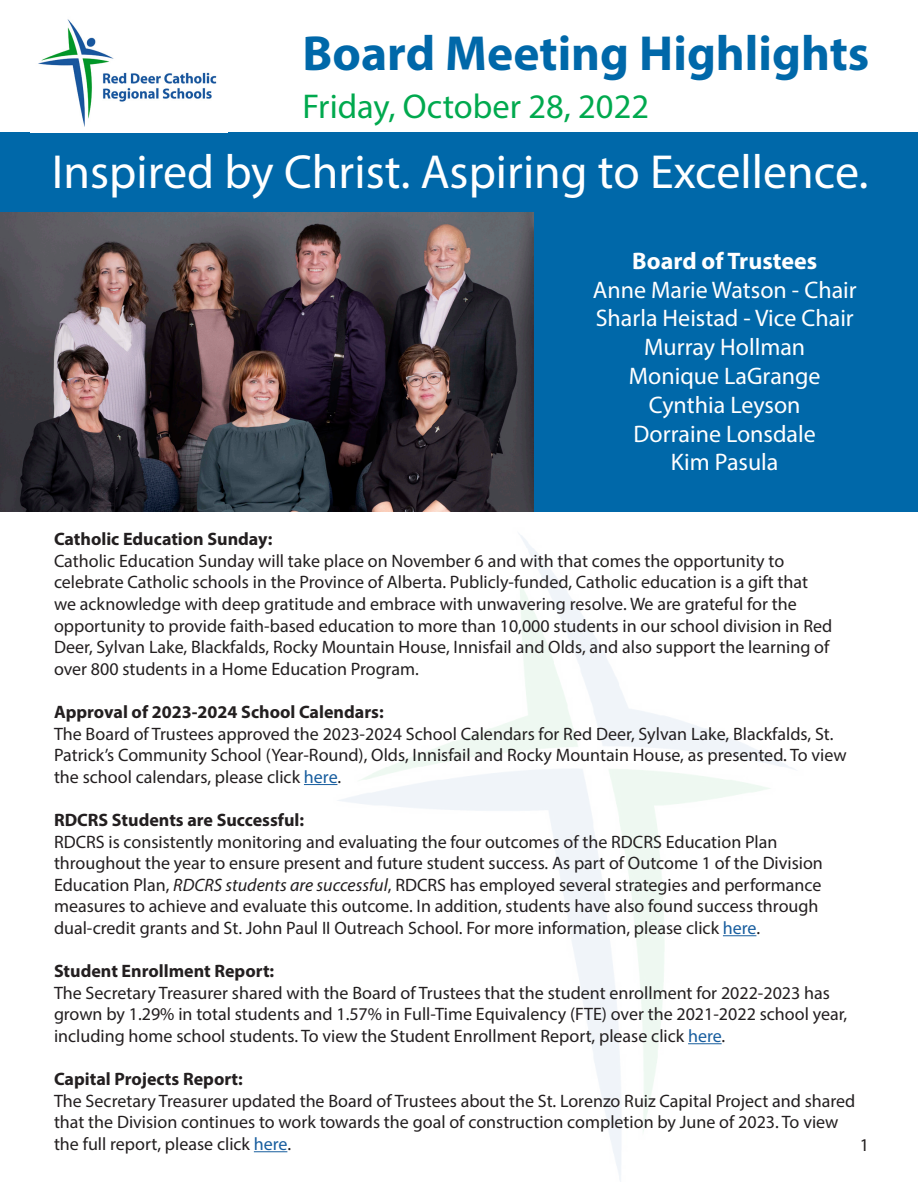
<style>
.page{position:relative;width:918px;height:1188px;background:#fff}
.page>*{position:absolute;margin:0;border:0;box-sizing:border-box;transform-origin:0 0}
.t1{font:700 49.5px "Myriad Pro";color:#0068a9}
.t2{font:48px "Myriad Pro";color:#fff}
.t3{font:34.5px "Myriad Pro";color:#00a94e}
.t4{font:24px/28.8px "Myriad Pro";color:#fff;text-align:center}
.t5{font:18px/21.6px "Myriad Pro";color:#231f20}
.s1{font-weight:700}
.s2{color:#175d9e}
.s3{font-style:italic}
</style>
<div class="page">
<div style="left:419px;top:212px;width:499px;height:300px;background:#0068a9"></div>
<div style="left:0;top:132px;width:918px;height:83px;background:#0068a9"></div>
<img style="left:38px;top:19px;width:179px;height:108px">
<hr style="left:304px;top:784px;width:33px;height:1px;background:#175d9e">
<hr style="left:723px;top:935px;width:33px;height:1px;background:#175d9e">
<hr style="left:688px;top:1043px;width:34px;height:1px;background:#175d9e">
<hr style="left:254px;top:1151px;width:33px;height:1px;background:#175d9e">
<img style="left:0;top:212px;width:533px;height:300px">
<p class="t1" style="left:302px;top:21px;width:569px">Board Meeting Highlights</p>
<p class="t3" style="left:302px;top:85px;width:348px">Friday, October 28, 2022</p>
<p class="t2" style="left:52px;top:142px;width:818px">Inspired by Christ. Aspiring to Excellence.</p>
<p class="t4" style="left:593px;top:246px;width:265px"><span class="s1">Board of Trustees<br></span>Anne Marie Watson - Chair<br>Sharla Heistad - Vice Chair<br>Murray Hollman<br>Monique LaGrange<br>Cynthia Leyson<br>Dorraine Lonsdale<br>Kim Pasula</p>
<p class="t5" style="left:54px;top:528px;width:780px"><span class="s1">Catholic Education Sunday:<br></span>Catholic Education Sunday will take place on November 6 and with that comes the opportunity to celebrate Catholic schools in the Province of Alberta. Publicly-funded, Catholic education is a gift that we acknowledge with deep gratitude and embrace with unwavering resolve. We are grateful for the opportunity to provide faith-based education to more than 10,000 students in our school division in Red Deer, Sylvan Lake, Blackfalds, Rocky Mountain House, Innisfail and Olds, and also support the learning of over 800 students in a Home Education Program.</p>
<p class="t5" style="left:54px;top:701px;width:794px"><span class="s1">Approval of 2023-2024 School Calendars:<br></span>The Board of Trustees approved the 2023-2024 School Calendars for Red Deer, Sylvan Lake, Blackfalds, St.<br>Patrick’s Community School (Year-Round), Olds, Innisfail and Rocky Mountain House, as presented. To view the school calendars, please click <span class="s2">here</span>.</p>
<p class="t5" style="left:54px;top:809px;width:770px"><span class="s1">RDCRS Students are Successful:<br></span>RDCRS is consistently monitoring and evaluating the four outcomes of the RDCRS Education Plan throughout the year to ensure present and future student success. As part of Outcome 1 of the Division Education Plan, <span class="s3">RDCRS students are successful</span>, RDCRS has employed several strategies and performance measures to achieve and evaluate this outcome. In addition, students have also found success through dual-credit grants and St. John Paul II Outreach School. For more information, please click <span class="s2">here</span>.</p>
<p class="t5" style="left:54px;top:960px;width:795px"><span class="s1">Student Enrollment Report:<br></span>The Secretary Treasurer shared with the Board of Trustees that the student enrollment for 2022-2023 has grown by 1.29% in total students and 1.57% in Full-Time Equivalency (FTE) over the 2021-2022 school year, including home school students. To view the Student Enrollment Report, please click <span class="s2">here</span>.</p>
<p class="t5" style="left:54px;top:1068px;width:803px"><span class="s1">Capital Projects Report:<br></span>The Secretary Treasurer updated the Board of Trustees about the St. Lorenzo Ruiz Capital Project and shared that the Division continues to work towards the goal of construction completion by June of 2023. To view the full report, please click <span class="s2">here</span>.</p>
<p class="t5" style="left:860px;top:1134px;width:11px">1</p>
</div>
